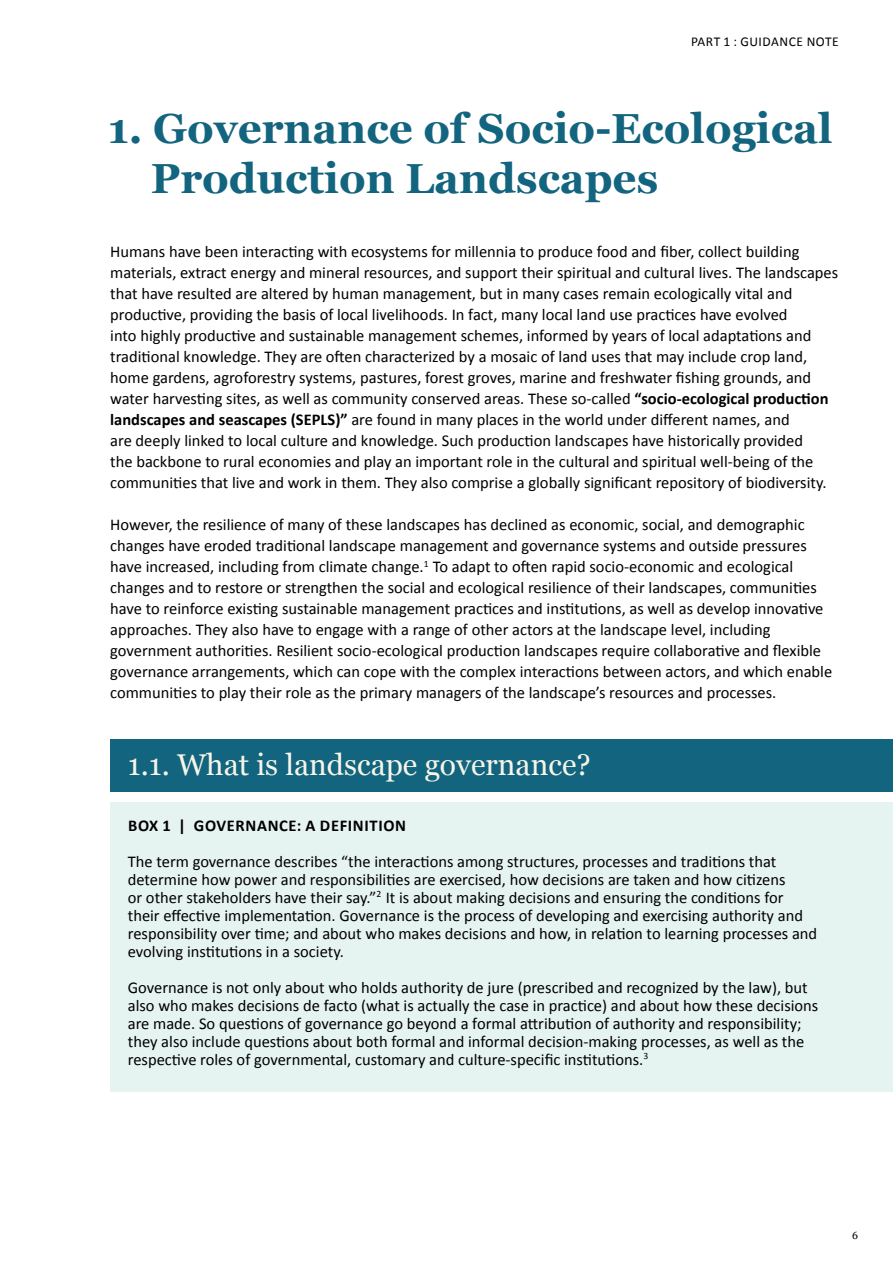
<style>
.page{position:relative;width:893px;height:1263px;background:#fff}
.page>*{position:absolute;margin:0;border:0;box-sizing:border-box;transform-origin:0 0}
.t1{font:700 42px/50.4px "Georgia";color:#13647f}
.t2{font:30px "Georgia";color:#f7f5e8}
.t3{font:16.5px/21px "Calibri";color:#000}
.t4{font:700 16.5px "Calibri";letter-spacing:.04em;color:#000}
.t5{font:13.5px "Calibri";letter-spacing:.04em;color:#000}
.t6{font:10.5px "Georgia";color:#000}
.s1{font-weight:700}
</style>
<div class="page">
<div style="left:110px;top:739px;width:783px;height:53px;background:#13647f"></div>
<div style="left:110px;top:802px;width:783px;height:290px;background:#e6f4f1"></div>
<p class="t5" style="left:691px;top:32px;width:149px">PART 1 : GUIDANCE NOTE</p>
<h1 class="t1" style="left:151px;top:103px;width:683px;text-indent:-43px">1. Governance of Socio-Ecological<br>Production Landscapes</h1>
<p class="t3" style="left:110px;top:241px;width:729px">Humans have been interacting with ecosystems for millennia to produce food and fiber, collect building materials, extract energy and mineral resources, and support their spiritual and cultural lives. The landscapes that have resulted are altered by human management, but in many cases remain ecologically vital and productive, providing the basis of local livelihoods. In fact, many local land use practices have evolved<br>into highly productive and sustainable management schemes, informed by years of local adaptations and traditional knowledge. They are often characterized by a mosaic of land uses that may include crop land, home gardens, agroforestry systems, pastures, forest groves, marine and freshwater fishing grounds, and water harvesting sites, as well as community conserved areas. These so-called <span class="s1">“socio-ecological production landscapes and seascapes (SEPLS)”</span> are found in many places in the world under different names, and<br>are deeply linked to local culture and knowledge. Such production landscapes have historically provided<br>the backbone to rural economies and play an important role in the cultural and spiritual well-being of the communities that live and work in them. They also comprise a globally significant repository of biodiversity.</p>
<p class="t3" style="left:110px;top:514px;width:723px">However, the resilience of many of these landscapes has declined as economic, social, and demographic changes have eroded traditional landscape management and governance systems and outside pressures have increased, including from climate change.<sup>1</sup> To adapt to often rapid socio-economic and ecological changes and to restore or strengthen the social and ecological resilience of their landscapes, communities have to reinforce existing sustainable management practices and institutions, as well as develop innovative approaches. They also have to engage with a range of other actors at the landscape level, including government authorities. Resilient socio-ecological production landscapes require collaborative and flexible governance arrangements, which can cope with the complex interactions between actors, and which enable communities to play their role as the primary managers of the landscape’s resources and processes.</p>
<h2 class="t2" style="left:128px;top:746px;width:465px">1.1. What is landscape governance?</h2>
<p class="t4" style="left:128px;top:813px;width:279px">BOX 1 | GOVERNANCE: A DEFINITION</p>
<p class="t3" style="left:128px;top:851px;width:691px;line-height:18px">The term governance describes “the interactions among structures, processes and traditions that determine how power and responsibilities are exercised, how decisions are taken and how citizens<br>or other stakeholders have their say.”<sup>2</sup> It is about making decisions and ensuring the conditions for their effective implementation. Governance is the process of developing and exercising authority and responsibility over time; and about who makes decisions and how, in relation to learning processes and evolving institutions in a society.</p>
<p class="t3" style="left:128px;top:977px;width:692px;line-height:18px">Governance is not only about who holds authority de jure (prescribed and recognized by the law), but also who makes decisions de facto (what is actually the case in practice) and about how these decisions are made. So questions of governance go beyond a formal attribution of authority and responsibility; they also include questions about both formal and informal decision-making processes, as well as the respective roles of governmental, customary and culture-specific institutions.<sup>3</sup></p>
<p class="t6" style="left:852px;top:1229px;width:7px">6</p>
</div>
